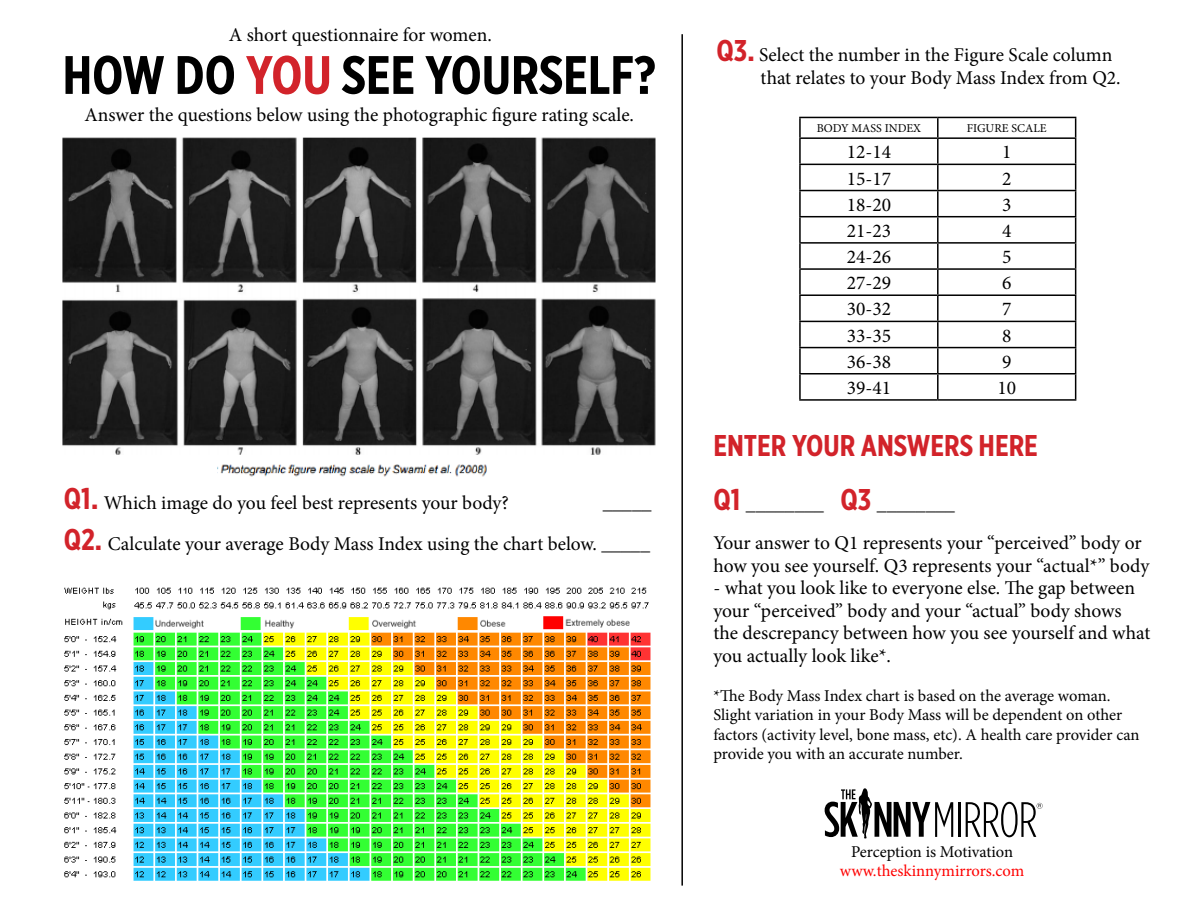
<style>
.page{position:relative;width:1188px;height:918px;background:#fff}
.page>*{position:absolute;margin:0;border:0;box-sizing:border-box;transform-origin:0 0}
.t1{font:700 54px "Gotham X Narrow";color:#000}
.t2{font:700 30px "Gotham X Narrow";color:#d2232a}
.t3{font:19.5px/22.5px "Minion Pro";color:#000}
.t4{font:16.5px/19.5px "Minion Pro";letter-spacing:-.005em;color:#000}
.t5{font:16.5px "Minion Pro";color:#fe0000}
.t6{font:12px "Minion Pro";color:#000}
.s1{color:#d2232a}
.s2{font-family:"Gotham X Narrow";font-weight:700;font-size:30px;color:#d2232a}
</style>
<div class="page">
<img style="left:62px;top:137px;width:594px;height:318px">
<img style="left:218px;top:464px;width:269px;height:13px">
<img style="left:64px;top:587px;width:587px;height:294px">
<hr style="left:681px;top:34px;width:2px;height:852px;background:#000">
<hr style="left:799px;top:117px;width:139px;height:1px;background:#000">
<svg style="left:799px;top:118px;width:2px;height:19px"></svg>
<hr style="left:938px;top:117px;width:138px;height:1px;background:#000">
<svg style="left:937px;top:118px;width:2px;height:19px"></svg>
<hr style="left:799px;top:137px;width:139px;height:2px;background:#000">
<hr style="left:799px;top:139px;width:2px;height:25px;background:#000">
<hr style="left:938px;top:137px;width:138px;height:2px;background:#000">
<hr style="left:937px;top:139px;width:2px;height:25px;background:#000">
<hr style="left:799px;top:164px;width:139px;height:1px;background:#000">
<hr style="left:799px;top:165px;width:2px;height:25px;background:#000">
<hr style="left:938px;top:164px;width:138px;height:1px;background:#000">
<hr style="left:937px;top:165px;width:2px;height:25px;background:#000">
<hr style="left:799px;top:190px;width:139px;height:1px;background:#000">
<hr style="left:799px;top:191px;width:2px;height:25px;background:#000">
<hr style="left:938px;top:190px;width:138px;height:1px;background:#000">
<hr style="left:937px;top:191px;width:2px;height:25px;background:#000">
<hr style="left:799px;top:216px;width:139px;height:1px;background:#000">
<hr style="left:799px;top:217px;width:2px;height:25px;background:#000">
<hr style="left:938px;top:216px;width:138px;height:1px;background:#000">
<hr style="left:937px;top:217px;width:2px;height:25px;background:#000">
<hr style="left:799px;top:242px;width:139px;height:2px;background:#000">
<hr style="left:799px;top:244px;width:2px;height:24px;background:#000">
<hr style="left:938px;top:242px;width:138px;height:2px;background:#000">
<hr style="left:937px;top:244px;width:2px;height:24px;background:#000">
<hr style="left:799px;top:268px;width:139px;height:2px;background:#000">
<hr style="left:799px;top:270px;width:2px;height:24px;background:#000">
<hr style="left:938px;top:268px;width:138px;height:2px;background:#000">
<hr style="left:937px;top:270px;width:2px;height:24px;background:#000">
<hr style="left:799px;top:294px;width:139px;height:2px;background:#000">
<hr style="left:799px;top:296px;width:2px;height:25px;background:#000">
<hr style="left:938px;top:294px;width:138px;height:2px;background:#000">
<hr style="left:937px;top:296px;width:2px;height:25px;background:#000">
<hr style="left:799px;top:321px;width:139px;height:1px;background:#000">
<hr style="left:799px;top:322px;width:2px;height:25px;background:#000">
<hr style="left:938px;top:321px;width:138px;height:1px;background:#000">
<hr style="left:937px;top:322px;width:2px;height:25px;background:#000">
<hr style="left:799px;top:347px;width:139px;height:1px;background:#000">
<hr style="left:799px;top:348px;width:2px;height:25px;background:#000">
<hr style="left:938px;top:347px;width:138px;height:1px;background:#000">
<hr style="left:937px;top:348px;width:2px;height:25px;background:#000">
<hr style="left:799px;top:373px;width:139px;height:2px;background:#000">
<hr style="left:799px;top:375px;width:2px;height:24px;background:#000">
<hr style="left:938px;top:373px;width:138px;height:2px;background:#000">
<hr style="left:937px;top:375px;width:2px;height:24px;background:#000">
<svg style="left:1075px;top:118px;width:1px;height:281px"></svg>
<hr style="left:799px;top:399px;width:139px;height:2px;background:#000">
<hr style="left:938px;top:399px;width:138px;height:2px;background:#000">
<hr style="left:958px;top:802px;width:3px;height:35px;background:#000">
<svg style="left:825px;top:788px;width:128px;height:50px"></svg>
<svg style="left:966px;top:802px;width:77px;height:35px"></svg>
<p class="t3" style="left:229px;top:24px;width:265px">A short questionnaire for women.</p>
<h1 class="t1" style="left:63px;top:42px;width:595px">HOW DO <span class="s1">YOU</span> SEE YOURSELF?</h1>
<p class="t3" style="left:85px;top:104px;width:551px">Answer the questions below using the photographic figure rating scale.</p>
<p class="t3" style="left:64px;top:492px;width:447px"><span class="s2">Q1.</span> Which image do you feel best represents your body?</p>
<p class="t3" style="left:64px;top:483px;width:589px;line-height:40.5px;text-align:right">_____<br><span class="s2">Q2.</span> Calculate your average Body Mass Index using the chart below. _____</p>
<p class="t3" style="left:761px;top:44px;width:362px;text-indent:-44px"><span class="s2">Q3.</span> Select the number in the Figure Scale column that relates to your Body Mass Index from Q2.</p>
<p class="t6" style="left:817px;top:120px;width:106px">BODY MASS INDEX</p>
<p class="t6" style="left:967px;top:120px;width:81px">FIGURE SCALE</p>
<p class="t3" style="left:847px;top:141px;width:46px">12-14</p>
<p class="t3" style="left:1002px;top:141px;width:11px">1</p>
<p class="t3" style="left:847px;top:167px;width:46px">15-17</p>
<p class="t3" style="left:1002px;top:167px;width:11px">2</p>
<p class="t3" style="left:847px;top:193px;width:46px">18-20</p>
<p class="t3" style="left:1002px;top:193px;width:11px">3</p>
<p class="t3" style="left:847px;top:219px;width:46px">21-23</p>
<p class="t3" style="left:1002px;top:219px;width:11px">4</p>
<p class="t3" style="left:847px;top:246px;width:46px">24-26</p>
<p class="t3" style="left:1002px;top:246px;width:11px">5</p>
<p class="t3" style="left:847px;top:272px;width:46px">27-29</p>
<p class="t3" style="left:1002px;top:272px;width:11px">6</p>
<p class="t3" style="left:847px;top:298px;width:46px">30-32</p>
<p class="t3" style="left:1002px;top:298px;width:11px">7</p>
<p class="t3" style="left:847px;top:324px;width:46px">33-35</p>
<p class="t3" style="left:1002px;top:324px;width:11px">8</p>
<p class="t3" style="left:847px;top:350px;width:46px">36-38</p>
<p class="t3" style="left:1002px;top:350px;width:11px">9</p>
<p class="t3" style="left:847px;top:376px;width:46px">39-41</p>
<p class="t3" style="left:997px;top:376px;width:20px">10</p>
<h2 class="t2" style="left:713px;top:427px;width:326px">ENTER YOUR ANSWERS HERE</h2>
<p class="t3" style="left:713px;top:484px;width:430px;line-height:39.3px"><span class="s2">Q1</span> ________ <span class="s2">Q3</span> ________<br>Your answer to Q1 represents your “perceived” body or</p>
<p class="t3" style="left:713px;top:554px;width:437px">how you see yourself. Q3 represents your “actual*” body</p>
<p class="t3" style="left:713px;top:577px;width:438px">- what you look like to everyone else. The gap between your “perceived” body and your “actual” body shows the descrepancy between how you see yourself and what you actually look like*.</p>
<p class="t4" style="left:713px;top:686px;width:428px">*The Body Mass Index chart is based on the average woman.<br>Slight variation in your Body Mass will be dependent on other factors (activity level, bone mass, etc). A health care provider can provide you with an accurate number.</p>
<p class="t4" style="left:851px;top:842px;width:164px">Perception is Motivation</p>
<p class="t5" style="left:840px;top:860px;width:186px">www.theskinnymirrors.com</p>
</div>
